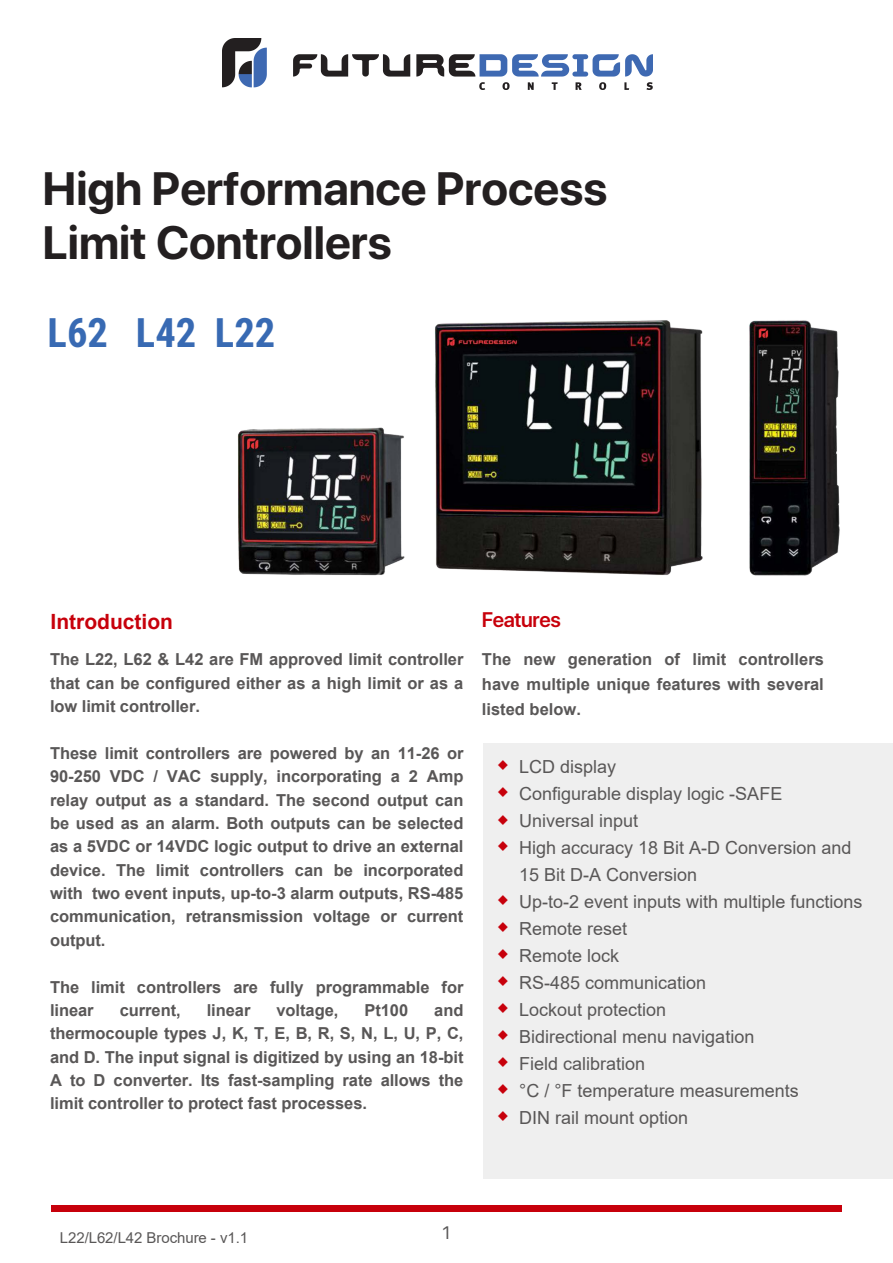
<style>
.page{position:relative;width:893px;height:1263px;background:#fff}
.page>*{position:absolute;margin:0;border:0;box-sizing:border-box;transform-origin:0 0}
.t1{font:700 46.5px/53.6px "SF Pro Display";color:#231f20}
.t2{font:700 40.5px "Roboto Condensed";color:#386ab3}
.t3{font:700 21px "Arial";color:#c7000b}
.t4{font:600 21px "SF Pro Display";letter-spacing:-.02em;color:#c7000b}
.t5{font:18px/27px "Arial";color:#595757}
.t6{font:18px "SF Pro Display";color:#595757}
.t7{font:700 16.5px/23.4px "Arial";letter-spacing:-.005em;color:#595757;text-align:justify}
.t8{font:15px "Arial";letter-spacing:-.005em;color:#595757}
.t9{font:300 10.5px "Adobe Ming Std";color:#c7000b}
</style>
<div class="page">
<div style="left:51px;top:1205px;width:791px;height:7px;background:#c7000b"></div>
<div style="left:483px;top:743px;width:410px;height:436px;background:#efefef"></div>
<img style="left:222px;top:38px;width:431px;height:52px">
<img style="left:237px;top:320px;width:603px;height:256px">
<h1 class="t1" style="left:43px;top:163px;width:566px">High Performance Process<br>Limit Controllers</h1>
<h2 class="t2" style="left:48px;top:304px;width:229px">L62 L42 L22</h2>
<p class="t3" style="left:51px;top:607px;width:124px">Introduction</p>
<p class="t7" style="left:50px;top:648px;width:415px">The L22, L62 &amp; L42 are FM approved limit controller that can be configured either as a high limit or as a low limit controller.</p>
<p class="t7" style="left:50px;top:741px;width:415px">These limit controllers are powered by an 11-26 or 90-250 VDC / VAC supply, incorporating a 2 Amp relay output as a standard. The second output can be used as an alarm. Both outputs can be selected as a 5VDC or 14VDC logic output to drive an external device. The limit controllers can be incorporated with two event inputs, up-to-3 alarm outputs, RS-485 communication, retransmission voltage or current output.</p>
<p class="t7" style="left:50px;top:975px;width:415px">The limit controllers are fully programmable for linear</p>
<p class="t7" style="left:120px;top:999px;width:62px">current,</p>
<p class="t7" style="left:207px;top:999px;width:45px">linear</p>
<p class="t7" style="left:277px;top:999px;width:63px">voltage,</p>
<p class="t7" style="left:364px;top:999px;width:45px">Pt100</p>
<p class="t7" style="left:50px;top:999px;width:415px;text-indent:384px">and thermocouple types J, K, T, E, B, R, S, N, L, U, P, C, and D. The input signal is digitized by using an 18-bit A to D converter. Its fast-sampling rate allows the limit controller to protect fast processes.</p>
<p class="t4" style="left:482px;top:607px;width:80px">Features</p>
<p class="t7" style="left:482px;top:647px;width:343px;line-height:24.8px">The new generation of limit controllers have multiple unique features with several listed below.</p>
<p class="t9" style="left:498px;top:759px;width:12px">◆</p>
<p class="t9" style="left:498px;top:786px;width:12px">◆</p>
<p class="t9" style="left:498px;top:815px;width:12px">◆</p>
<p class="t9" style="left:498px;top:840px;width:12px">◆</p>
<p class="t9" style="left:498px;top:894px;width:12px">◆</p>
<p class="t9" style="left:498px;top:921px;width:12px">◆</p>
<p class="t9" style="left:498px;top:948px;width:12px">◆</p>
<p class="t9" style="left:498px;top:975px;width:12px">◆</p>
<p class="t9" style="left:498px;top:1002px;width:12px">◆</p>
<p class="t9" style="left:498px;top:1029px;width:12px">◆</p>
<p class="t9" style="left:498px;top:1056px;width:12px">◆</p>
<p class="t9" style="left:498px;top:1083px;width:12px">◆</p>
<p class="t9" style="left:498px;top:1110px;width:12px">◆</p>
<p class="t5" style="left:519px;top:753px;width:345px">LCD display<br>Configurable display logic -SAFE<br>Universal input<br>High accuracy 18 Bit A-D Conversion and<br>15 Bit D-A Conversion<br>Up-to-2 event inputs with multiple functions<br>Remote reset<br>Remote lock<br>RS-485 communication<br>Lockout protection<br>Bidirectional menu navigation<br>Field calibration<br>°C / °F temperature measurements<br>DIN rail mount option</p>
<p class="t8" style="left:60px;top:1227px;width:190px">L22/L62/L42 Brochure - v1.1</p>
<p class="t6" style="left:442px;top:1222px;width:9px">1</p>
</div>
